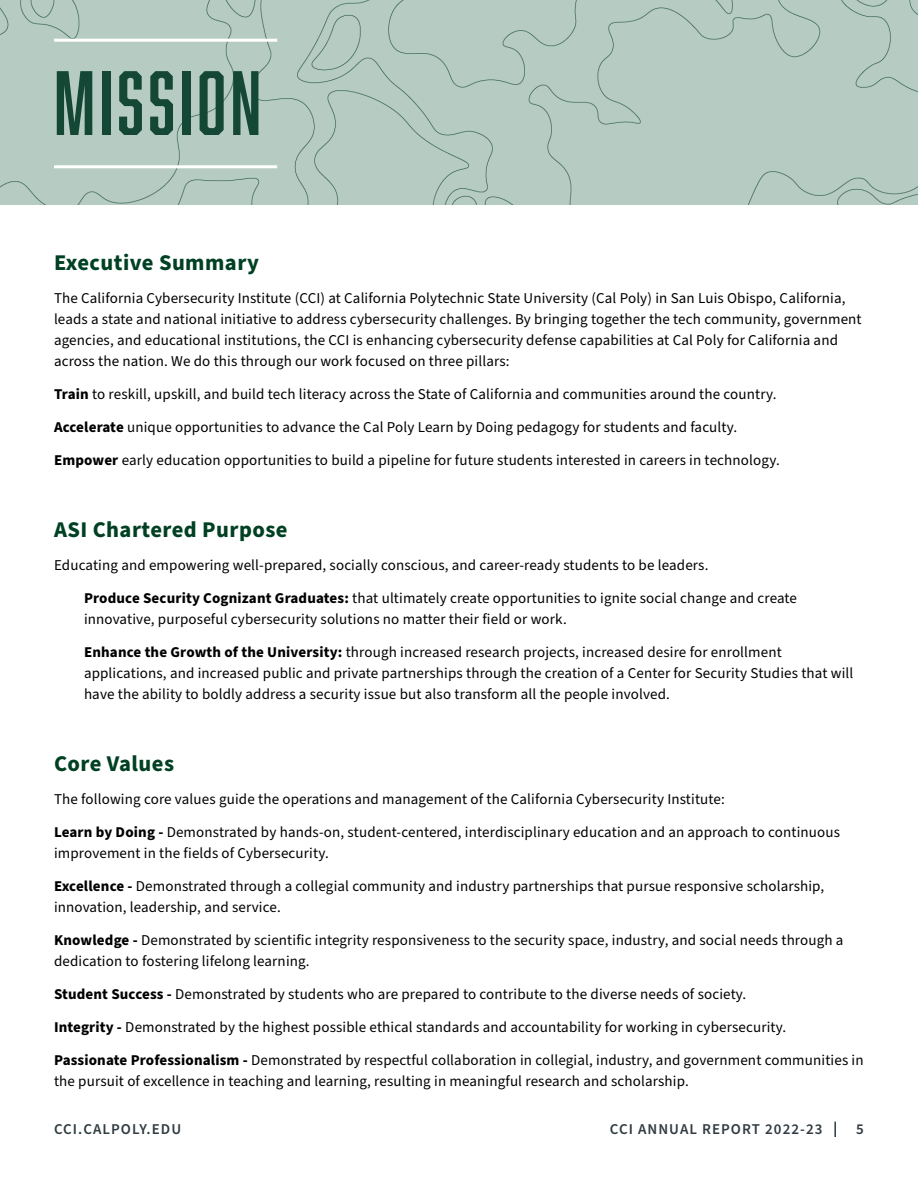
<style>
.page{position:relative;width:918px;height:1188px;background:#fff}
.page>*{position:absolute;margin:0;border:0;box-sizing:border-box;transform-origin:0 0}
.Large_section_title_marker__h2{font:84px "Abolition";letter-spacing:.05em;color:#144735}
.Section_sub_subheading__h3{font:700 22.5px "Source Sans Pro";letter-spacing:.02em;color:#004023}
.body_text__p{font:15px/21px "Source Sans Pro";letter-spacing:.01em;color:#000}
.Body_text_indented{font:15px/21px "Source Sans Pro";letter-spacing:.01em;color:#000}
.t1{font:600 15px "Source Sans Pro";letter-spacing:.07em;color:#303c42}
.s1{font-weight:700}
</style>
<div class="page">
<svg style="left:834px;top:1122px;width:2px;height:15px"></svg>
<div style="left:0;top:0;width:918px;height:205px;background:#b6ccc2"></div>
<hr style="left:54px;top:39px;width:223px;height:3px;background:#fff">
<hr style="left:54px;top:165px;width:223px;height:3px;background:#fff">
<h2 class="Large_section_title_marker__h2" style="left:54px;top:54px;width:209px">MISSION</h2>
<h3 class="Section_sub_subheading__h3" style="left:54px;top:247px;width:206px">Executive Summary</h3>
<p class="body_text__p" style="left:54px;top:288px;width:809px">The California Cybersecurity Institute (CCI) at California Polytechnic State University (Cal Poly) in San Luis Obispo, California, leads a state and national initiative to address cybersecurity challenges. By bringing together the tech community, government agencies, and educational institutions, the CCI is enhancing cybersecurity defense capabilities at Cal Poly for California and across the nation. We do this through our work focused on three pillars:</p>
<p class="body_text__p" style="left:54px;top:384px;width:724px"><span class="s1">Train</span> to reskill, upskill, and build tech literacy across the State of California and communities around the country.</p>
<p class="body_text__p" style="left:54px;top:417px;width:685px"><span class="s1">Accelerate</span> unique opportunities to advance the Cal Poly Learn by Doing pedagogy for students and faculty.</p>
<p class="body_text__p" style="left:54px;top:450px;width:727px"><span class="s1">Empower</span> early education opportunities to build a pipeline for future students interested in careers in technology.</p>
<h3 class="Section_sub_subheading__h3" style="left:54px;top:514px;width:235px">ASI Chartered Purpose</h3>
<p class="body_text__p" style="left:54px;top:555px;width:656px">Educating and empowering well-prepared, socially conscious, and career-ready students to be leaders.</p>
<p class="Body_text_indented" style="left:84px;top:588px;width:715px"><span class="s1">Produce Security Cognizant Graduates:</span> that ultimately create opportunities to ignite social change and create innovative, purposeful cybersecurity solutions no matter their field or work.</p>
<p class="Body_text_indented" style="left:84px;top:642px;width:771px"><span class="s1">Enhance the Growth of the University:</span> through increased research projects, increased desire for enrollment applications, and increased public and private partnerships through the creation of a Center for Security Studies that will have the ability to boldly address a security issue but also transform all the people involved.</p>
<h3 class="Section_sub_subheading__h3" style="left:54px;top:748px;width:122px">Core Values</h3>
<p class="body_text__p" style="left:54px;top:789px;width:672px">The following core values guide the operations and management of the California Cybersecurity Institute:</p>
<p class="body_text__p" style="left:54px;top:822px;width:788px"><span class="s1">Learn by Doing -</span> Demonstrated by hands-on, student-centered, interdisciplinary education and an approach to continuous improvement in the fields of Cybersecurity.</p>
<p class="body_text__p" style="left:54px;top:876px;width:772px"><span class="s1">Excellence -</span> Demonstrated through a collegial community and industry partnerships that pursue responsive scholarship, innovation, leadership, and service.</p>
<p class="body_text__p" style="left:54px;top:930px;width:791px"><span class="s1">Knowledge -</span> Demonstrated by scientific integrity responsiveness to the security space, industry, and social needs through a dedication to fostering lifelong learning.</p>
<p class="body_text__p" style="left:54px;top:984px;width:694px"><span class="s1">Student Success -</span> Demonstrated by students who are prepared to contribute to the diverse needs of society.</p>
<p class="body_text__p" style="left:54px;top:1017px;width:734px"><span class="s1">Integrity -</span> Demonstrated by the highest possible ethical standards and accountability for working in cybersecurity.</p>
<p class="body_text__p" style="left:54px;top:1050px;width:811px"><span class="s1">Passionate Professionalism -</span> Demonstrated by respectful collaboration in collegial, industry, and government communities in the pursuit of excellence in teaching and learning, resulting in meaningful research and scholarship.</p>
<p class="t1" style="left:54px;top:1119px;width:129px">CCI.CALPOLY.EDU</p>
<p class="t1" style="left:610px;top:1119px;width:214px">CCI ANNUAL REPORT 2022-23</p>
<p class="t1" style="left:856px;top:1119px;width:9px">5</p>
</div>
